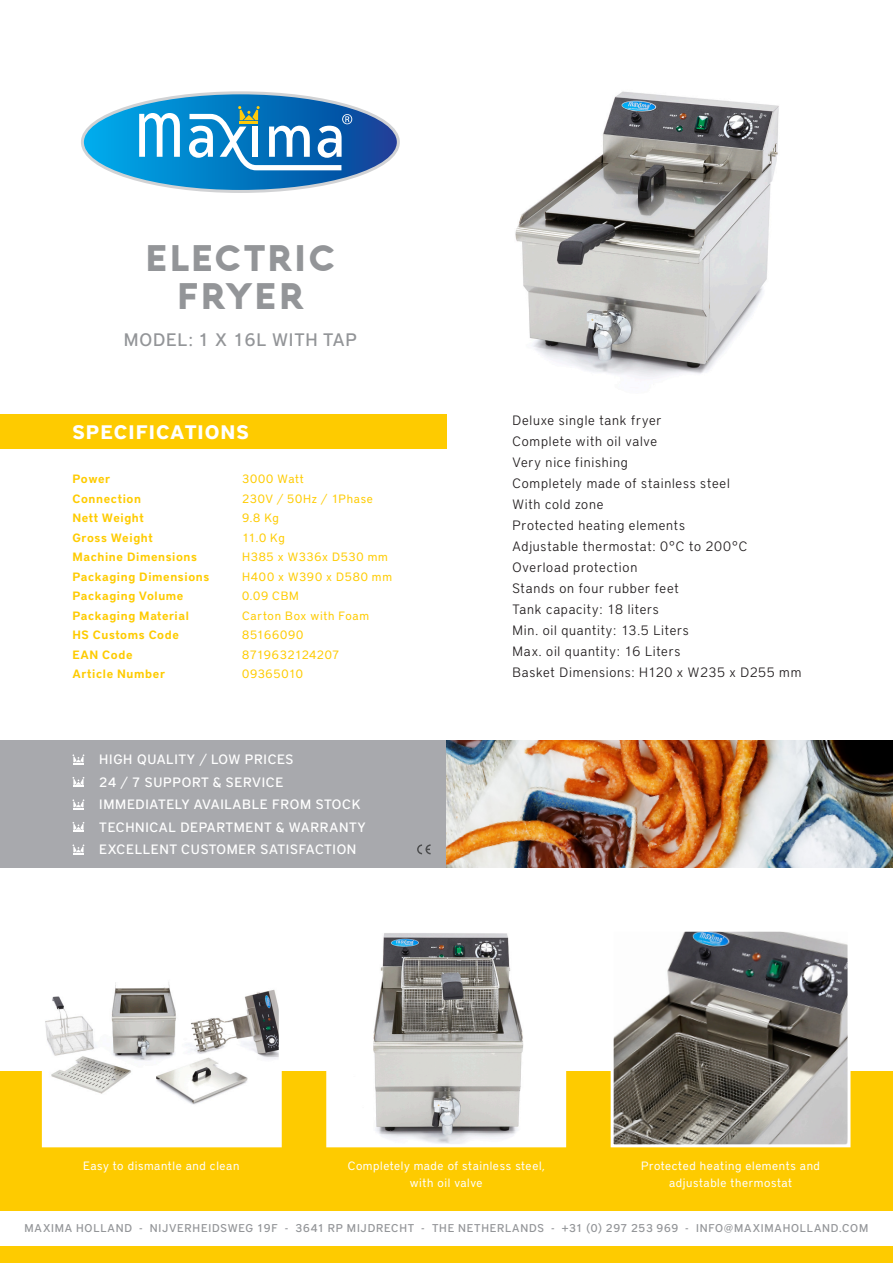
<style>
.page{position:relative;width:893px;height:1263px;background:#fff}
.page>*{position:absolute;margin:0;border:0;box-sizing:border-box;transform-origin:0 0}
.t1{font:900 36px/37.5px "Aquawax";letter-spacing:.04em;color:#939598;text-align:center}
.t2{font:700 19.5px "District Pro";letter-spacing:.05em;color:#fff}
.t3{font:500 18px "District Pro";letter-spacing:.05em;color:#939598}
.t4{font:300 13.5px "District Pro";letter-spacing:.055em;color:#231f20}
.t5{font:500 13.5px "District Pro";letter-spacing:.05em;color:#fff}
.t6{font:600 12px "District Pro";letter-spacing:.05em;color:#fecb00}
.t7{font:12px "District Pro";letter-spacing:.05em;color:#fff}
.t8{font:12px "District Pro";letter-spacing:.06em;color:#fecb00}
.t9{font:12px "District Pro";letter-spacing:.035em;color:#fecb00}
.t10{font:500 11.25px "District Pro";letter-spacing:.07em;color:#939598}
</style>
<div class="page">
<div style="left:0;top:740px;width:446px;height:128px;background:#a8a9ad"></div>
<div style="left:0;top:1071px;width:893px;height:192px;background:#fecb00"></div>
<div style="left:0;top:415px;width:446px;height:34px;background:#fecb00"></div>
<svg style="left:82px;top:93px;width:316px;height:99px"></svg>
<div style="left:0;top:1211px;width:893px;height:34px;background:#fff"></div>
<svg style="left:73px;top:754px;width:11px;height:10px"></svg>
<svg style="left:73px;top:777px;width:11px;height:10px"></svg>
<svg style="left:73px;top:799px;width:11px;height:10px"></svg>
<svg style="left:73px;top:844px;width:11px;height:10px"></svg>
<svg style="left:73px;top:822px;width:11px;height:10px"></svg>
<svg style="left:417px;top:844px;width:14px;height:10px"></svg>
<img style="left:515px;top:91px;width:264px;height:286px">
<svg style="left:610px;top:931px;width:241px;height:217px;background:#86847f"></svg>
<svg style="left:326px;top:933px;width:241px;height:215px"></svg>
<svg style="left:41px;top:982px;width:241px;height:166px"></svg>
<img style="left:446px;top:740px;width:447px;height:128px">
<p class="t1" style="left:145px;top:239px;width:192px">ELECTRIC<br>FRYER</p>
<p class="t3" style="left:124px;top:328px;width:235px">MODEL: 1 X 16L WITH TAP</p>
<p class="t2" style="left:73px;top:418px;width:178px">SPECIFICATIONS</p>
<p class="t6" style="left:73px;top:471px;width:39px">Power</p>
<p class="t6" style="left:73px;top:490px;width:70px">Connection</p>
<p class="t6" style="left:73px;top:510px;width:73px">Nett Weight</p>
<p class="t6" style="left:73px;top:529px;width:82px">Gross Weight</p>
<p class="t6" style="left:73px;top:549px;width:126px">Machine Dimensions</p>
<p class="t6" style="left:73px;top:568px;width:138px">Packaging Dimensions</p>
<p class="t6" style="left:73px;top:588px;width:112px">Packaging Volume</p>
<p class="t6" style="left:73px;top:607px;width:118px">Packaging Material</p>
<p class="t6" style="left:73px;top:627px;width:108px">HS Customs Code</p>
<p class="t6" style="left:73px;top:646px;width:62px">EAN Code</p>
<p class="t6" style="left:73px;top:666px;width:94px">Article Number</p>
<p class="t8" style="left:242px;top:471px;width:63px">3000 Watt</p>
<p class="t8" style="left:242px;top:490px;width:132px">230V / 50Hz / 1Phase</p>
<p class="t8" style="left:242px;top:510px;width:38px">9.8 Kg</p>
<p class="t8" style="left:242px;top:529px;width:44px">11.0 Kg</p>
<p class="t8" style="left:242px;top:549px;width:147px">H385 x W336x D530 mm</p>
<p class="t8" style="left:242px;top:568px;width:151px">H400 x W390 x D580 mm</p>
<p class="t8" style="left:242px;top:588px;width:58px">0.09 CBM</p>
<p class="t8" style="left:242px;top:607px;width:129px">Carton Box with Foam</p>
<p class="t8" style="left:242px;top:627px;width:63px">85166090</p>
<p class="t9" style="left:242px;top:646px;width:99px">8719632124207</p>
<p class="t8" style="left:242px;top:666px;width:62px">09365010</p>
<p class="t5" style="left:99px;top:750px;width:196px">HIGH QUALITY / LOW PRICES</p>
<p class="t5" style="left:99px;top:773px;width:186px">24 / 7 SUPPORT &amp; SERVICE</p>
<p class="t5" style="left:99px;top:795px;width:263px">IMMEDIATELY AVAILABLE FROM STOCK</p>
<p class="t5" style="left:99px;top:818px;width:268px">TECHNICAL DEPARTMENT &amp; WARRANTY</p>
<p class="t5" style="left:99px;top:840px;width:259px">EXCELLENT CUSTOMER SATISFACTION</p>
<p class="t4" style="left:513px;top:411px;width:150px">Deluxe single tank fryer</p>
<p class="t4" style="left:513px;top:432px;width:146px">Complete with oil valve</p>
<p class="t4" style="left:513px;top:453px;width:117px">Very nice finishing</p>
<p class="t4" style="left:513px;top:474px;width:219px">Completely made of stainless steel</p>
<p class="t4" style="left:513px;top:495px;width:92px">With cold zone</p>
<p class="t4" style="left:513px;top:516px;width:174px">Protected heating elements</p>
<p class="t4" style="left:513px;top:537px;width:236px">Adjustable thermostat: 0°C to 200°C</p>
<p class="t4" style="left:513px;top:558px;width:126px">Overload protection</p>
<p class="t4" style="left:513px;top:579px;width:168px">Stands on four rubber feet</p>
<p class="t4" style="left:513px;top:600px;width:148px">Tank capacity: 18 liters</p>
<p class="t4" style="left:513px;top:621px;width:178px">Min. oil quantity: 13.5 Liters</p>
<p class="t4" style="left:513px;top:642px;width:169px">Max. oil quantity: 16 Liters</p>
<p class="t4" style="left:513px;top:663px;width:290px">Basket Dimensions: H120 x W235 x D255 mm</p>
<p class="t7" style="left:83px;top:1157px;width:158px">Easy to dismantle and clean</p>
<p class="t7" style="left:348px;top:1157px;width:198px">Completely made of stainless steel,</p>
<p class="t7" style="left:410px;top:1174px;width:74px">with oil valve</p>
<p class="t7" style="left:641px;top:1157px;width:180px">Protected heating elements and</p>
<p class="t7" style="left:669px;top:1174px;width:124px">adjustable thermostat</p>
<p class="t10" style="left:25px;top:1221px;width:845px">MAXIMA HOLLAND - NIJVERHEIDSWEG 19F - 3641 RP MIJDRECHT - THE NETHERLANDS - +31 (0) 297 253 969 - INFO@MAXIMAHOLLAND.COM</p>
</div>
